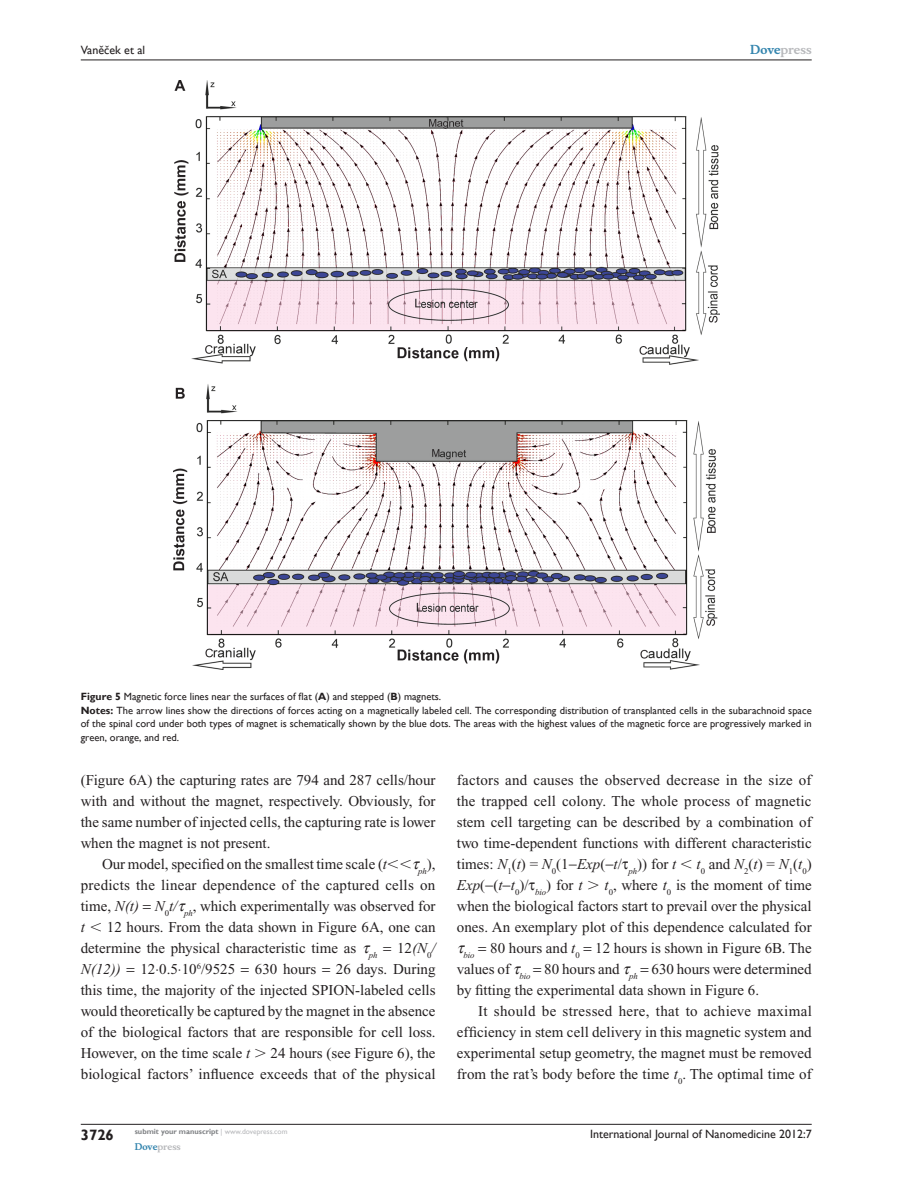
<style>
.page{position:relative;width:918px;height:1188px;background:#fff}
.page>*{position:absolute;margin:0;border:0;box-sizing:border-box;transform-origin:0 0}
.Tx{font:15px/21px "Times New Roman";color:#231f20;text-align:justify}
.Tx-2{font:italic 15px "Times New Roman";color:#231f20}
.t1{font:700 15px "Gill Sans";color:#231f20}
.t2{font:12px "Gill Sans";color:#231f20}
.t3{font:700 12px "Musee";color:#b8b9bc}
.FC{font:10.5px/13.5px "Gill Sans";color:#231f20;text-align:justify}
.t4{font:700 9px "Musee";color:#b8b9bc}
.t5{font:700 7.5px "Gill Sans";color:#808285}
.s1{color:#3485ae}
.s2{font-weight:700}
.s3{font-style:italic}
.s4{font-family:"Mathematical Pi One"}
.s5{font-style:normal}
.s6{font-weight:400;color:#b8b9bc}
</style>
<div class="page">
<img style="left:173px;top:81px;width:546px;height:588px">
<hr style="left:81px;top:1124px;width:731px;height:1px;background:#231f20">
<hr style="left:81px;top:60px;width:731px;height:1px;background:#231f20">
<p class="t2" style="left:81px;top:43px;width:66px">Vaněček et al</p>
<p class="t3" style="left:750px;top:43px;width:63px"><span class="s1">Dove</span>press</p>
<p class="FC" style="left:81px;top:690px;width:362px"><span class="s2">Figure 5</span> Magnetic force lines near the surfaces of flat (<span class="s2">A</span>) and stepped (<span class="s2">B</span>) magnets.</p>
<p class="FC" style="left:81px;top:704px;width:732px"><span class="s2">Notes:</span> The arrow lines show the directions of forces acting on a magnetically labeled cell. The corresponding distribution of transplanted cells in the subarachnoid space of the spinal cord under both types of magnet is schematically shown by the blue dots. The areas with the highest values of the magnetic force are progressively marked in green, orange, and red.</p>
<p class="Tx" style="left:81px;top:770px;width:356px">(Figure 6A) the capturing rates are 794 and 287 cells/hour with and without the magnet, respectively. Obviously, for the same number of injected cells, the capturing rate is lower when the magnet is not present.</p>
<p class="Tx" style="left:81px;top:854px;width:356px;text-indent:21px">Our model, specified on the smallest time scale (<span class="s3">t</span><span class="s4">,,</span> <sub>ph</sub>), predicts the linear dependence of the captured cells on time, <span class="s3">N(t) N</span><sub>0</sub><span class="s3">t/</span> <sub>ph</sub>, which experimentally was observed for <span class="s3">t</span> <span class="s4">,</span> 12 hours. From the data shown in Figure 6A, one can determine the physical characteristic time as <sub>ph</sub></p>
<p class="Tx-2" style="left:397px;top:940px;width:40px"><span class="s5">12</span>(N<sub>0</sub>/</p>
<p class="Tx-2" style="left:81px;top:961px;width:42px">N(12))</p>
<p class="Tx" style="left:140px;top:959px;width:96px">12⋅0.5⋅10<sup>6</sup>/9525</p>
<p class="Tx" style="left:255px;top:959px;width:63px">630 hours</p>
<p class="Tx" style="left:81px;top:959px;width:356px;text-indent:255px">26 days. During this time, the majority of the injected SPION-labeled cells would theoretically be captured by the magnet in the absence of the biological factors that are responsible for cell loss.<br>However, on the time scale <span class="s3">t</span> <span class="s4">.</span> 24 hours (see Figure 6), the biological factors’ influence exceeds that of the physical</p>
<p class="t1" style="left:81px;top:1126px;width:35px">3726</p>
<p class="t5" style="left:135px;top:1127px;width:154px">submit your manuscript <span class="s6">| www.dovepress.com</span></p>
<p class="t4" style="left:135px;top:1141px;width:48px"><span class="s1">Dove</span>press</p>
<p class="Tx" style="left:457px;top:770px;width:356px">factors and causes the observed decrease in the size of</p>
<p class="Tx" style="left:457px;top:791px;width:356px">the trapped cell colony. The whole process of magnetic</p>
<p class="Tx" style="left:457px;top:812px;width:356px">stem cell targeting can be described by a combination of</p>
<p class="Tx" style="left:457px;top:833px;width:356px">two time-dependent functions with different characteristic</p>
<p class="Tx" style="left:457px;top:854px;width:356px">times: <span class="s3">N</span><sub>1</sub>(<span class="s3">t</span>) = <span class="s3">N</span><sub>0</sub>(1−<span class="s3">Exp</span>(−<span class="s3">t</span>/ <sub>ph</sub>)) for <span class="s3">t</span> <span class="s4">,</span> <span class="s3">t</span><sub>0</sub> and <span class="s3">N</span><sub>2</sub>(<span class="s3">t</span>) = <span class="s3">N</span><sub>1</sub>(<span class="s3">t</span><sub>0</sub>)</p>
<p class="Tx" style="left:457px;top:875px;width:356px"><span class="s3">Exp</span>(−(<span class="s3">t</span>−<span class="s3">t</span><sub>0</sub>)/ <sub>bio</sub>) for <span class="s3">t</span> <span class="s4">.</span> <span class="s3">t</span><sub>0</sub>, where <span class="s3">t</span><sub>0</sub> is the moment of time</p>
<p class="Tx" style="left:457px;top:896px;width:356px">when the biological factors start to prevail over the physical</p>
<p class="Tx" style="left:457px;top:917px;width:356px">ones. An exemplary plot of this dependence calculated for</p>
<p class="Tx" style="left:463px;top:938px;width:350px"><sub>bio</sub> 80 hours and <span class="s3">t</span><sub>0</sub> 12 hours is shown in Figure 6B. The</p>
<p class="Tx" style="left:457px;top:959px;width:356px">values of <sub>bio</sub> 80 hours and <sub>ph</sub> 630 hours were determined</p>
<p class="Tx" style="left:457px;top:980px;width:304px">by fitting the experimental data shown in Figure 6.</p>
<p class="Tx" style="left:457px;top:1001px;width:357px;text-indent:21px">It should be stressed here, that to achieve maximal efficiency in stem cell delivery in this magnetic system and experimental setup geometry, the magnet must be removed from the rat’s body before the time <span class="s3">t</span><sub>0</sub>. The optimal time of</p>
<p class="t2" style="left:590px;top:1127px;width:223px">International Journal of Nanomedicine 2012:7</p>
</div>
